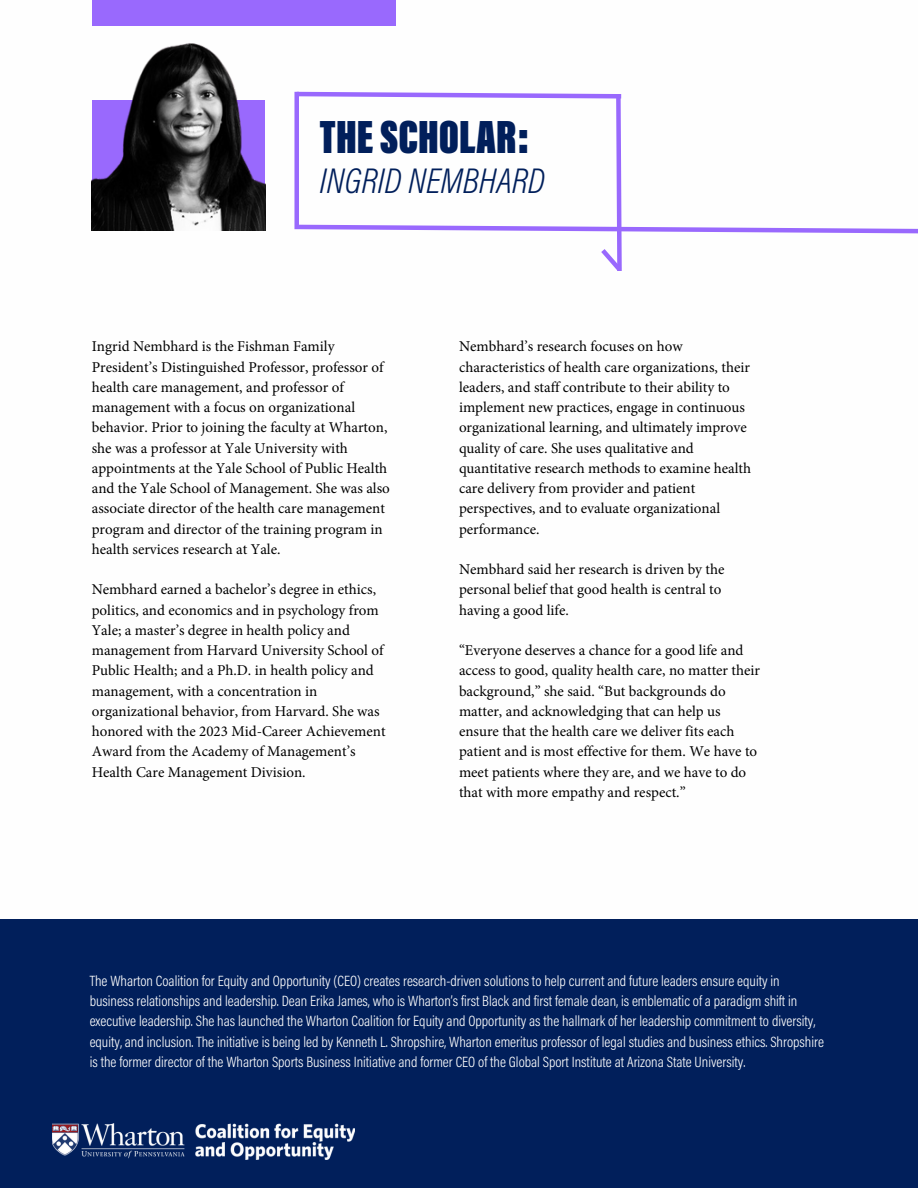
<style>
.page{position:relative;width:918px;height:1188px;background:#fff}
.page>*{position:absolute;margin:0;border:0;box-sizing:border-box;transform-origin:0 0}
.t1{font:900 48px "Acumin Pro Extra Cond";color:#011f5b}
.t2{font:italic 300 36px "Acumin Pro Cond";color:#011f5b}
.t3{font:15px/20.2px "Minion Pro";color:#000}
.t4{font:300 15px/20.2px "Acumin Pro Cond";color:#fff}
</style>
<div class="page">
<div style="left:92px;top:0;width:304px;height:26px;background:#9969fd"></div>
<div style="left:0;top:919px;width:918px;height:269px;background:#011f5b"></div>
<img style="left:53px;top:1124px;width:301px;height:36px">
<svg style="left:294px;top:91px;width:624px;height:180px"></svg>
<img style="left:92px;top:43px;width:173px;height:188px">
<p class="t1" style="left:320px;top:118px;width:212px">THESCHOLAR:</p>
<p class="t2" style="left:320px;top:167px;width:227px">INGRID NEMBHARD</p>
<p class="t3" style="left:92px;top:338px;width:300px">Ingrid Nembhard is the Fishman Family President’s Distinguished Professor, professor of health care management, and professor of management with a focus on organizational behavior. Prior to joining the faculty at Wharton, she was a professor at Yale University with appointments at the Yale School of Public Health and the Yale School of Management. She was also associate director of the health care management program and director of the training program in health services research at Yale.</p>
<p class="t3" style="left:92px;top:581px;width:295px">Nembhard earned a bachelor’s degree in ethics, politics, and economics and in psychology from Yale; a master’s degree in health policy and management from Harvard University School of Public Health; and a Ph.D. in health policy and management, with a concentration in organizational behavior, from Harvard. She was honored with the 2023 Mid-Career Achievement Award from the Academy of Management’s Health Care Management Division.</p>
<p class="t3" style="left:459px;top:338px;width:294px">Nembhard’s research focuses on how characteristics of health care organizations, their leaders, and staff contribute to their ability to implement new practices, engage in continuous organizational learning, and ultimately improve quality of care. She uses qualitative and quantitative research methods to examine health care delivery from provider and patient perspectives, and to evaluate organizational performance.</p>
<p class="t3" style="left:459px;top:561px;width:267px">Nembhard said her research is driven by the personal belief that good health is central to having a good life.</p>
<p class="t3" style="left:459px;top:642px;width:303px">“Everyone deserves a chance for a good life and access to good, quality health care, no matter their background,” she said. “But backgrounds do matter, and acknowledging that can help us ensure that the health care we deliver fits each patient and is most effective for them. We have to meet patients where they are, and we have to do that with more empathy and respect.”</p>
<p class="t4" style="left:90px;top:972px;width:736px">The Wharton Coalition for Equity and Opportunity (CEO) creates research-driven solutions to help current and future leaders ensure equity in business relationships and leadership. Dean Erika James, who is Wharton’s first Black and first female dean, is emblematic of a paradigm shift in executive leadership. She has launched the Wharton Coalition for Equity and Opportunity as the hallmark of her leadership commitment to diversity, equity, and inclusion. The initiative is being led by Kenneth L. Shropshire, Wharton emeritus professor of legal studies and business ethics. Shropshire is the former director of the Wharton Sports Business Initiative and former CEO of the Global Sport Institute at Arizona State University.</p>
</div>
